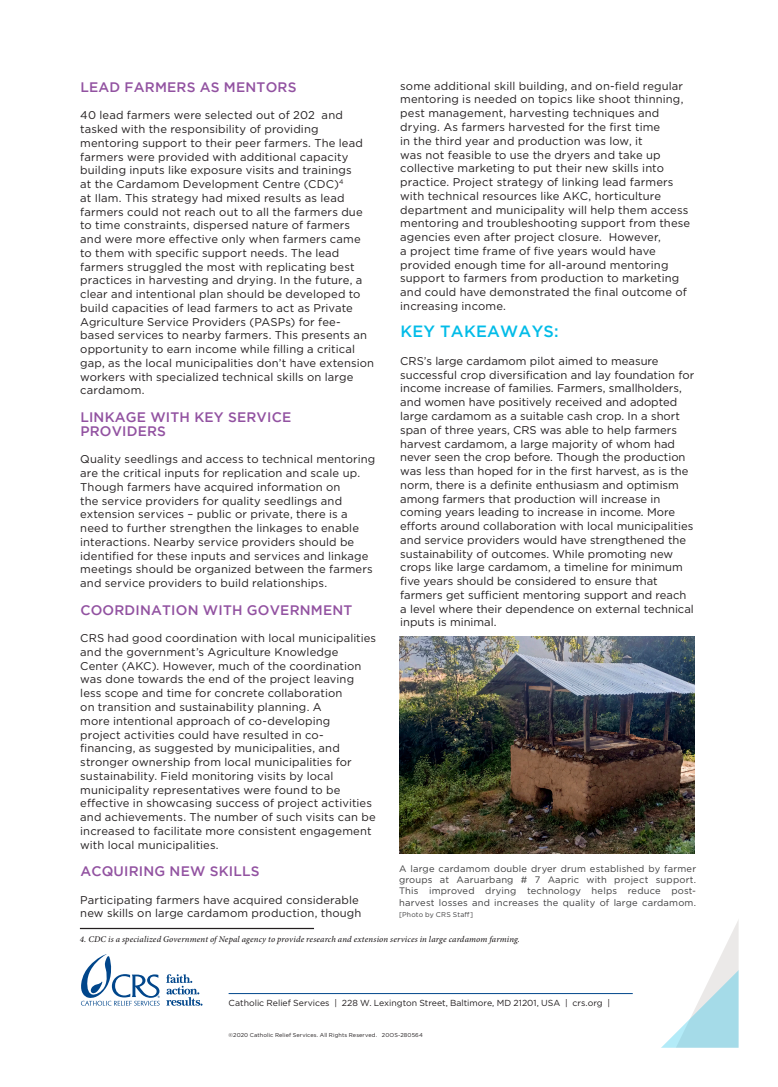
<style>
.page{position:relative;width:778px;height:1087px;background:#fff}
.page>*{position:absolute;margin:0;border:0;box-sizing:border-box;transform-origin:0 0}
.t1{font:500 16.25px "Gotham";letter-spacing:.015em;color:#02bce8}
.t2{font:500 13.75px/13.8px "Gotham";letter-spacing:.015em;color:#9252a1}
.t3{font:11.25px/13.8px "Gotham";letter-spacing:.005em;color:#231f20}
.Nested_style_-_photo{font:9.38px/11.2px "Gotham";letter-spacing:.02em;color:#3e3e3f;text-align:justify}
.Body_copy_9pt{font:italic 500 8.75px "Minion Pro";letter-spacing:.02em;color:#231f20}
.CRS___Contact_info{font:8.75px "Gotham";color:#231f20}
.Nested_style_-_photo-2{font:6.88px "Gotham";letter-spacing:.025em;color:#3e3e3f}
.Copyright___job{font:5.62px "Gotham";letter-spacing:.015em;color:#231f20}
</style>
<div class="page">
<img style="left:79px;top:636px;width:660px;height:412px">
<p class="t3" style="left:400px;top:79px;width:291px">some additional skill building, and on-field regular mentoring is needed on topics like shoot thinning, pest management, harvesting techniques and drying. As farmers harvested for the first time<br>in the third year and production was low, it<br>was not feasible to use the dryers and take up collective marketing to put their new skills into practice. Project strategy of linking lead farmers with technical resources like AKC, horticulture department and municipality will help them access mentoring and troubleshooting support from these agencies even after project closure. However,<br>a project time frame of five years would have provided enough time for all-around mentoring support to farmers from production to marketing and could have demonstrated the final outcome of increasing income.</p>
<p class="t1" style="left:400px;top:321px;width:160px">KEY TAKEAWAYS:</p>
<p class="t3" style="left:400px;top:354px;width:296px">CRS’s large cardamom pilot aimed to measure successful crop diversification and lay foundation for income increase of families. Farmers, smallholders, and women have positively received and adopted large cardamom as a suitable cash crop. In a short span of three years, CRS was able to help farmers harvest cardamom, a large majority of whom had never seen the crop before. Though the production was less than hoped for in the first harvest, as is the norm, there is a definite enthusiasm and optimism among farmers that production will increase in coming years leading to increase in income. More efforts around collaboration with local municipalities and service providers would have strengthened the sustainability of outcomes. While promoting new crops like large cardamom, a timeline for minimum five years should be considered to ensure that farmers get sufficient mentoring support and reach a level where their dependence on external technical inputs is minimal.</p>
<p class="t2" style="left:80px;top:80px;width:218px">LEAD FARMERS AS MENTORS</p>
<p class="t3" style="left:80px;top:108px;width:295px">40 lead farmers were selected out of 202 and tasked with the responsibility of providing mentoring support to their peer farmers. The lead farmers were provided with additional capacity building inputs like exposure visits and trainings<br>at the Cardamom Development Centre (CDC)<sup>4<br></sup>at Ilam. This strategy had mixed results as lead farmers could not reach out to all the farmers due to time constraints, dispersed nature of farmers<br>and were more effective only when farmers came to them with specific support needs. The lead farmers struggled the most with replicating best practices in harvesting and drying. In the future, a clear and intentional plan should be developed to build capacities of lead farmers to act as Private Agriculture Service Providers (PASPs) for fee&shy;based services to nearby farmers. This presents an opportunity to earn income while filling a critical gap, as the local municipalities don’t have extension workers with specialized technical skills on large cardamom.</p>
<p class="t2" style="left:80px;top:410px;width:212px">LINKAGE WITH KEY SERVICE<br>PROVIDERS</p>
<p class="t3" style="left:80px;top:452px;width:296px">Quality seedlings and access to technical mentoring are the critical inputs for replication and scale up.<br>Though farmers have acquired information on<br>the service providers for quality seedlings and extension services – public or private, there is a need to further strengthen the linkages to enable interactions. Nearby service providers should be identified for these inputs and services and linkage meetings should be organized between the farmers and service providers to build relationships.</p>
<p class="t2" style="left:80px;top:602px;width:273px">COORDINATION WITH GOVERNMENT</p>
<p class="t3" style="left:80px;top:631px;width:297px">CRS had good coordination with local municipalities and the government’s Agriculture Knowledge Center (AKC). However, much of the coordination was done towards the end of the project leaving less scope and time for concrete collaboration<br>on transition and sustainability planning. A<br>more intentional approach of co-developing<br>project activities could have resulted in co&shy;financing, as suggested by municipalities, and stronger ownership from local municipalities for sustainability. Field monitoring visits by local municipality representatives were found to be effective in showcasing success of project activities and achievements. The number of such visits can be increased to facilitate more consistent engagement with local municipalities.</p>
<p class="t2" style="left:80px;top:863px;width:181px">ACQUIRING NEW SKILLS</p>
<p class="t3" style="left:80px;top:892px;width:283px">Participating farmers have acquired considerable new skills on large cardamom production, though</p>
<p class="Nested_style_-_photo" style="left:399px;top:862px;width:299px">A large cardamom double dryer drum established by farmer groups at Aaruarbang # 7 Aapric with project support.<br>This improved drying technology helps reduce post&shy;harvest losses and increases the quality of large cardamom.</p>
<p class="Nested_style_-_photo-2" style="left:399px;top:909px;width:75px">[Photo by CRS Staff]</p>
<p class="Body_copy_9pt" style="left:80px;top:933px;width:442px">4. CDC is a specialized Government of Nepal agency to provide research and extension services in large cardamom farming.</p>
<p class="CRS___Contact_info" style="left:229px;top:997px;width:383px">Catholic Relief Services | 228 W. Lexington Street, Baltimore, MD 21201, USA | crs.org |</p>
<p class="Copyright___job" style="left:229px;top:1031px;width:196px">©2020 Catholic Relief Services. All Rights Reserved. 20OS-280564</p>
</div>
